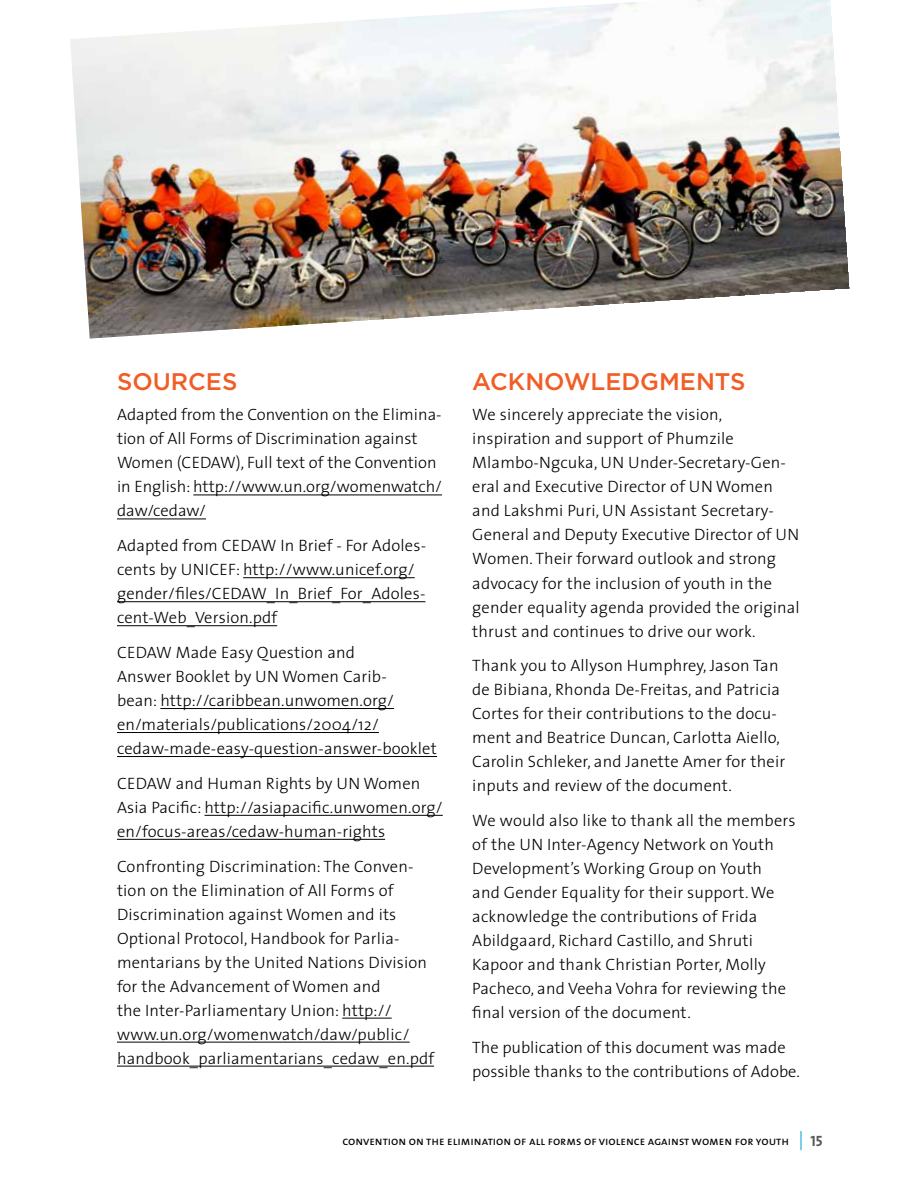
<style>
.page{position:relative;width:918px;height:1188px;background:#fff}
.page>*{position:absolute;margin:0;border:0;box-sizing:border-box;transform-origin:0 0}
.t1{font:500 24px "Gotham";color:#f15d24}
.t2{font:300 16.5px/24px "The Sans";letter-spacing:.01em;color:#000}
.t3{font:15px "The Sans Bold Caps";color:#58595b}
.t4{font:12px "The Sans Caps";color:#000}
</style>
<div class="page">
<svg style="left:801px;top:1131px;width:1px;height:19px"></svg>
<hr style="left:193px;top:495px;width:249px;height:1px;background:#000">
<hr style="left:117px;top:519px;width:89px;height:1px;background:#000">
<hr style="left:243px;top:577px;width:172px;height:1px;background:#000">
<hr style="left:117px;top:601px;width:308px;height:1px;background:#000">
<hr style="left:117px;top:625px;width:160px;height:1px;background:#000">
<hr style="left:160px;top:708px;width:234px;height:1px;background:#000">
<hr style="left:117px;top:732px;width:262px;height:1px;background:#000">
<hr style="left:117px;top:756px;width:320px;height:1px;background:#000">
<hr style="left:204px;top:815px;width:239px;height:1px;background:#000">
<hr style="left:117px;top:839px;width:268px;height:1px;background:#000">
<hr style="left:342px;top:1018px;width:50px;height:1px;background:#000">
<hr style="left:117px;top:1042px;width:293px;height:1px;background:#000">
<hr style="left:117px;top:1066px;width:317px;height:1px;background:#000">
<img style="left:70px;top:0;width:780px;height:339px">
<h1 class="t1" style="left:117px;top:368px;width:122px">SOURCES</h1>
<p class="t2" style="left:117px;top:402px;width:327px">Adapted from the Convention on the Elimina&shy;tion of All Forms of Discrimination against Women (CEDAW), Full text of the Convention in English: http://www.un.org/womenwatch/ daw/cedaw/</p>
<p class="t2" style="left:117px;top:533px;width:311px">Adapted from CEDAW In Brief - For Adoles&shy;cents by UNICEF: http://www.unicef.org/ gender/files/CEDAW_In_Brief_For_Adoles&shy;cent-Web_Version.pdf</p>
<p class="t2" style="left:117px;top:640px;width:321px">CEDAW Made Easy Question and<br>Answer Booklet by UN Women Carib-<br>bean: http://caribbean.unwomen.org/ en/materials/publications/2004/12/ cedaw-made-easy-question-answer-booklet</p>
<p class="t2" style="left:117px;top:771px;width:327px">CEDAW and Human Rights by UN Women<br>Asia Pacific: http://asiapacific.unwomen.org/ en/focus-areas/cedaw-human-rights</p>
<p class="t2" style="left:117px;top:854px;width:319px">Confronting Discrimination: The Conven&shy;tion on the Elimination of All Forms of Discrimination against Women and its Optional Protocol, Handbook for Parlia&shy;mentarians by the United Nations Division for the Advancement of Women and<br>the Inter-Parliamentary Union: http:// www.un.org/womenwatch/daw/public/ handbook_parliamentarians_cedaw_en.pdf</p>
<h1 class="t1" style="left:472px;top:368px;width:275px">ACKNOWLEDGMENTS</h1>
<p class="t2" style="left:472px;top:402px;width:329px">We sincerely appreciate the vision, inspiration and support of Phumzile Mlambo-Ngcuka, UN Under-Secretary-Gen&shy;eral and Executive Director of UN Women and Lakshmi Puri, UN Assistant Secretary-General and Deputy Executive Director of UN Women. Their forward outlook and strong advocacy for the inclusion of youth in the gender equality agenda provided the original thrust and continues to drive our work.</p>
<p class="t2" style="left:472px;top:653px;width:314px">Thank you to Allyson Humphrey, Jason Tan de Bibiana, Rhonda De-Freitas, and Patricia Cortes for their contributions to the docu&shy;ment and Beatrice Duncan, Carlotta Aiello, Carolin Schleker, and Janette Amer for their inputs and review of the document.</p>
<p class="t2" style="left:472px;top:808px;width:325px">We would also like to thank all the members of the UN Inter-Agency Network on Youth Development’s Working Group on Youth<br>and Gender Equality for their support. We acknowledge the contributions of Frida Abildgaard, Richard Castillo, and Shruti Kapoor and thank Christian Porter, Molly Pacheco, and Veeha Vohra for reviewing the final version of the document.</p>
<p class="t2" style="left:472px;top:1035px;width:329px">The publication of this document was made possible thanks to the contributions of Adobe.</p>
<p class="t4" style="left:342px;top:1131px;width:448px">convention on the elimination of all forms of violence against women for youth</p>
<p class="t3" style="left:810px;top:1129px;width:14px">15</p>
</div>
